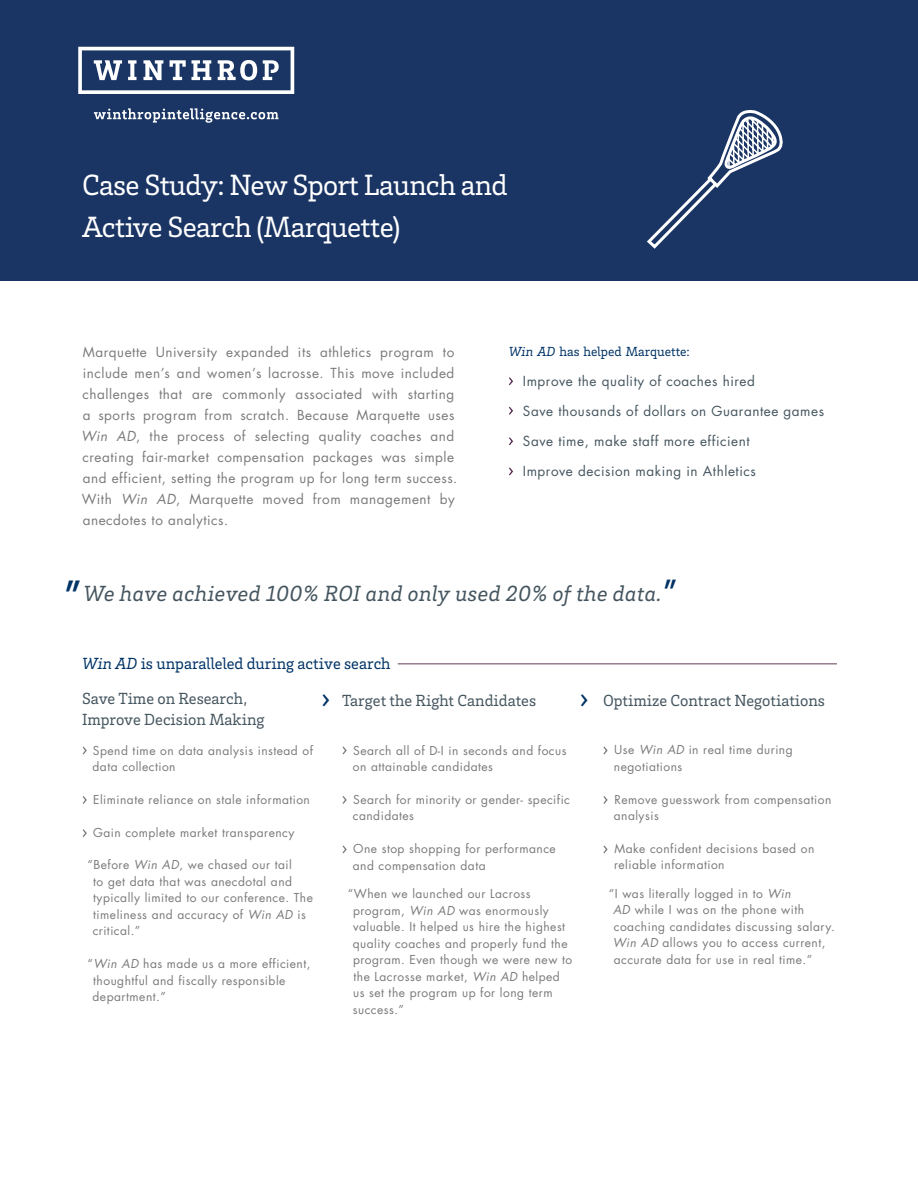
<style>
.page{position:relative;width:918px;height:1188px;background:#fff}
.page>*{position:absolute;margin:0;border:0;box-sizing:border-box;transform-origin:0 0}
.t1{font:italic 49.5px "Brix Slab";color:#036}
.t2{font:italic 40.5px "Brix Slab";color:#036}
.t3{font:30px/42px "Brix Slab";letter-spacing:-.02em;color:#fff}
.t4{font:28.5px "Brix Slab";color:#036}
.t5{font:italic 22.5px "Brix Slab";letter-spacing:.015em;color:#45555f}
.t6{font:16.5px/21px "Brix Slab";color:#45555f}
.t7{font:16.5px "Brix Slab";color:#036}
.t8{font:13.5px/21px "Futura";letter-spacing:.04em;color:#797a79}
.t9{font:13.5px "Futura";letter-spacing:.04em;color:#45555f}
.t10{font:13.5px "Brix Slab";color:#036}
.t11{font:12px/16.5px "Futura";letter-spacing:.04em;color:#797a79}
.s1{font-style:italic}
</style>
<div class="page">
<div style="left:0;top:0;width:918px;height:281px;background:#1a3564"></div>
<hr style="left:398px;top:663px;width:439px;height:2px;background:#977c90">
<svg style="left:509px;top:467px;width:4px;height:8px"></svg>
<svg style="left:509px;top:437px;width:4px;height:8px"></svg>
<svg style="left:509px;top:407px;width:4px;height:8px"></svg>
<svg style="left:509px;top:377px;width:4px;height:8px"></svg>
<svg style="left:83px;top:746px;width:4px;height:8px"></svg>
<svg style="left:342px;top:746px;width:5px;height:8px"></svg>
<svg style="left:603px;top:746px;width:5px;height:8px"></svg>
<svg style="left:83px;top:796px;width:4px;height:8px"></svg>
<svg style="left:342px;top:796px;width:5px;height:8px"></svg>
<svg style="left:603px;top:796px;width:5px;height:8px"></svg>
<svg style="left:83px;top:829px;width:4px;height:8px"></svg>
<svg style="left:342px;top:845px;width:5px;height:8px"></svg>
<svg style="left:603px;top:845px;width:5px;height:8px"></svg>
<svg style="left:647px;top:110px;width:136px;height:139px"></svg>
<svg style="left:78px;top:47px;width:216px;height:47px"></svg>
<svg style="left:94px;top:108px;width:185px;height:15px"></svg>
<h3 class="t3" style="left:82px;top:163px;width:427px">Case Study: New Sport Launch and<br>Active Search (Marquette)</h3>
<p class="t8" style="left:81px;top:341px;width:378px">Marquette University expanded its athletics program to include men’s and women’s lacrosse. This move included challenges that are commonly associated with starting a sports program from scratch. Because Marquette uses <span class="s1">Win AD</span>, the process of selecting quality coaches and creating fair-market compensation packages was simple and efficient, setting the program up for long term success.<br>With <span class="s1">Win AD</span>, Marquette moved from management by anecdotes to analytics.</p>
<p class="t10" style="left:509px;top:343px;width:183px"><span class="s1">Win AD</span> has helped Marquette:</p>
<p class="t9" style="left:523px;top:372px;width:233px">Improve the quality of coaches hired</p>
<p class="t9" style="left:523px;top:402px;width:303px">Save thousands of dollars on Guarantee games</p>
<p class="t9" style="left:523px;top:432px;width:228px">Save time, make staff more efficient</p>
<p class="t9" style="left:523px;top:462px;width:234px">Improve decision making in Athletics</p>
<h1 class="t1" style="left:62px;top:564px;width:18px">”</h1>
<h2 class="t2" style="left:661px;top:566px;width:15px">”</h2>
<h3 class="t5" style="left:84px;top:578px;width:579px">We have achieved 100% ROI and only used 20% of the data.</h3>
<h3 class="t7" style="left:82px;top:653px;width:310px"><span class="s1">Win AD</span> is unparalleled during active search</h3>
<h3 class="t6" style="left:82px;top:687px;width:184px">Save Time on Research,<br>Improve Decision Making</h3>
<p class="t11" style="left:93px;top:742px;width:222px">Spend time on data analysis instead of data collection</p>
<p class="t11" style="left:93px;top:791px;width:218px">Eliminate reliance on stale information</p>
<p class="t11" style="left:93px;top:824px;width:203px">Gain complete market transparency</p>
<p class="t11" style="left:93px;top:857px;width:222px;text-indent:-5px">“Before <span class="s1">Win AD</span>, we chased our tail<br>to get data that was anecdotal and typically limited to our conference. The timeliness and accuracy of <span class="s1">Win AD</span> is critical.”</p>
<p class="t11" style="left:93px;top:955px;width:219px;text-indent:-5px">“<span class="s1">Win AD</span> has made us a more efficient, thoughtful and fiscally responsible department.”</p>
<h3 class="t4" style="left:322px;top:680px;width:10px">›</h3>
<h3 class="t4" style="left:580px;top:680px;width:10px">›</h3>
<h3 class="t6" style="left:342px;top:689px;width:196px">Target the Right Candidates</h3>
<p class="t11" style="left:353px;top:742px;width:215px">Search all of D-I in seconds and focus on attainable candidates</p>
<p class="t11" style="left:353px;top:791px;width:219px">Search for minority or gender- specific candidates</p>
<p class="t11" style="left:353px;top:840px;width:204px">One stop shopping for performance and compensation data</p>
<p class="t11" style="left:353px;top:885px;width:221px;text-indent:-5px">“When we launched our Lacross program, <span class="s1">Win AD</span> was enormously valuable. It helped us hire the highest quality coaches and properly fund the program. Even though we were new to the Lacrosse market, <span class="s1">Win AD</span> helped us set the program up for long term success.”</p>
<h3 class="t6" style="left:603px;top:689px;width:224px">Optimize Contract Negotiations</h3>
<p class="t11" style="left:614px;top:742px;width:180px">Use <span class="s1">Win AD</span> in real time during negotiations</p>
<p class="t11" style="left:614px;top:791px;width:219px">Remove guesswork from compensation analysis</p>
<p class="t11" style="left:614px;top:840px;width:202px">Make confident decisions based on reliable information</p>
<p class="t11" style="left:613px;top:885px;width:223px;text-indent:-4px">“I was literally logged in to <span class="s1">Win<br>AD</span> while I was on the phone with coaching candidates discussing salary.<br><span class="s1">Win AD</span> allows you to access current, accurate data for use in real time.”</p>
</div>
